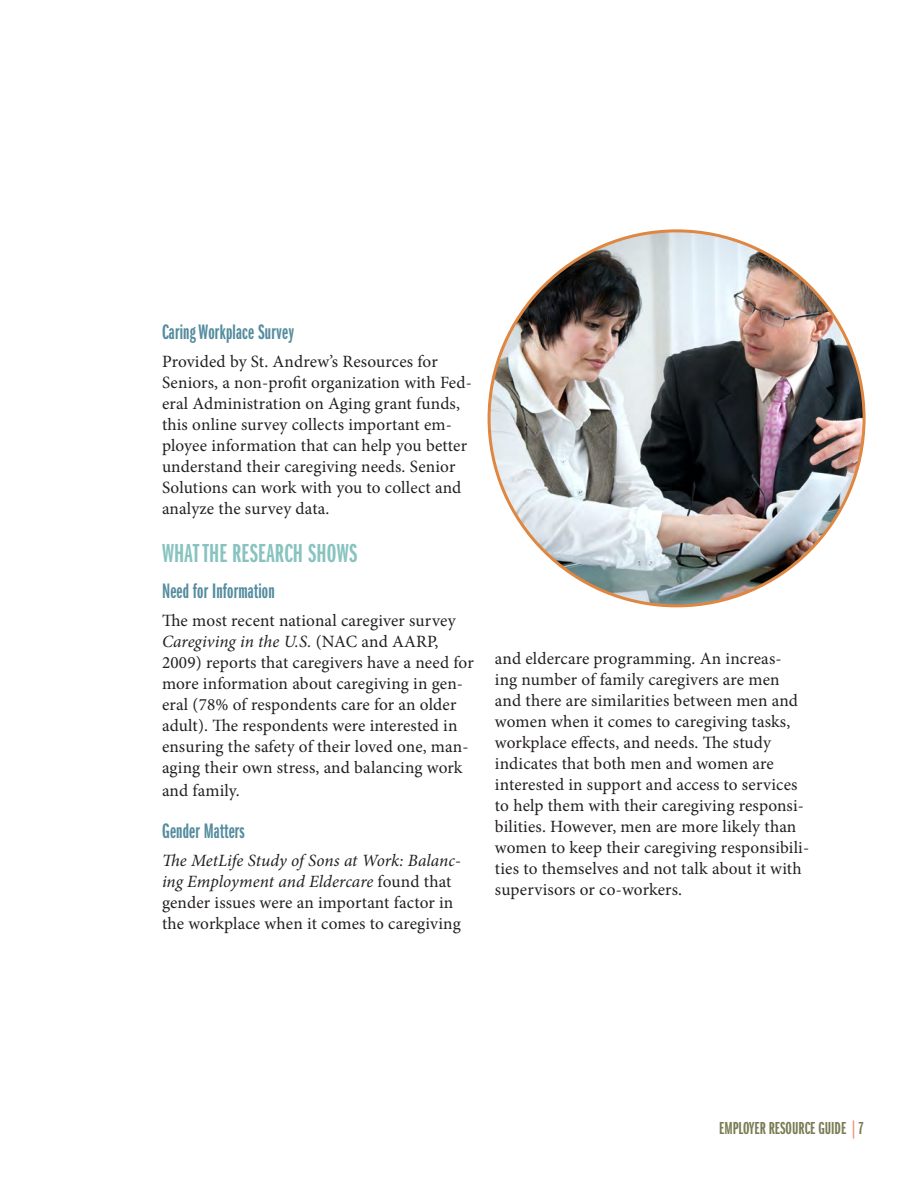
<style>
.page{position:relative;width:918px;height:1188px;background:#fff}
.page>*{position:absolute;margin:0;border:0;box-sizing:border-box;transform-origin:0 0}
.Super_Sub{font:27px "ITC Franklin Gothic Std Dm X Cp";letter-spacing:.01em;color:#88c3c0}
.subhead_1{font:21.75px "ITC Franklin Gothic Std Dm X Cp";letter-spacing:.01em;color:#548c9e}
.t1{font:18px "ITC Franklin Gothic Std Dm X Cp";color:#797b53}
.text{font:17.25px/21px "Minion Pro";letter-spacing:.005em;color:#231f20}
.s1{font-style:italic}
.s2{font-family:"ITC Franklin Gothic Std Bk X Cp";color:#f48465}
</style>
<div class="page">
<img style="left:489px;top:231px;width:375px;height:375px;border-radius:187px">
<p class="subhead_1" style="left:162px;top:320px;width:133px">Caring Workplace Survey</p>
<p class="text" style="left:162px;top:351px;width:311px">Provided by St. Andrew’s Resources for Seniors, a non-profit organization with Fed&shy;eral Administration on Aging grant funds, this online survey collects important em&shy;ployee information that can help you better understand their caregiving needs. Senior Solutions can work with you to collect and analyze the survey data.</p>
<p class="Super_Sub" style="left:162px;top:539px;width:197px">WHAT THE RESEARCH SHOWS</p>
<p class="subhead_1" style="left:162px;top:579px;width:114px">Need for Information</p>
<p class="text" style="left:162px;top:610px;width:313px">The most recent national caregiver survey <span class="s1">Caregiving in the U.S.</span> (NAC and AARP, 2009) reports that caregivers have a need for more information about caregiving in gen&shy;eral (78% of respondents care for an older adult). The respondents were interested in ensuring the safety of their loved one, man&shy;aging their own stress, and balancing work and family.</p>
<p class="subhead_1" style="left:162px;top:819px;width:84px">Gender Matters</p>
<p class="text" style="left:162px;top:850px;width:301px"><span class="s1">The MetLife Study of Sons at Work: Balanc&shy;ing Employment and Eldercare</span> found that gender issues were an important factor in the workplace when it comes to caregiving</p>
<p class="text" style="left:495px;top:648px;width:316px">and eldercare programming. An increas-<br>ing number of family caregivers are men and there are similarities between men and women when it comes to caregiving tasks, workplace effects, and needs. The study indicates that both men and women are interested in support and access to services to help them with their caregiving responsi&shy;bilities. However, men are more likely than women to keep their caregiving responsibili&shy;ties to themselves and not talk about it with supervisors or co-workers.</p>
<p class="t1" style="left:719px;top:1118px;width:146px">EMPLOYER RESOURCE GUIDE <span class="s2">|</span>7</p>
</div>
